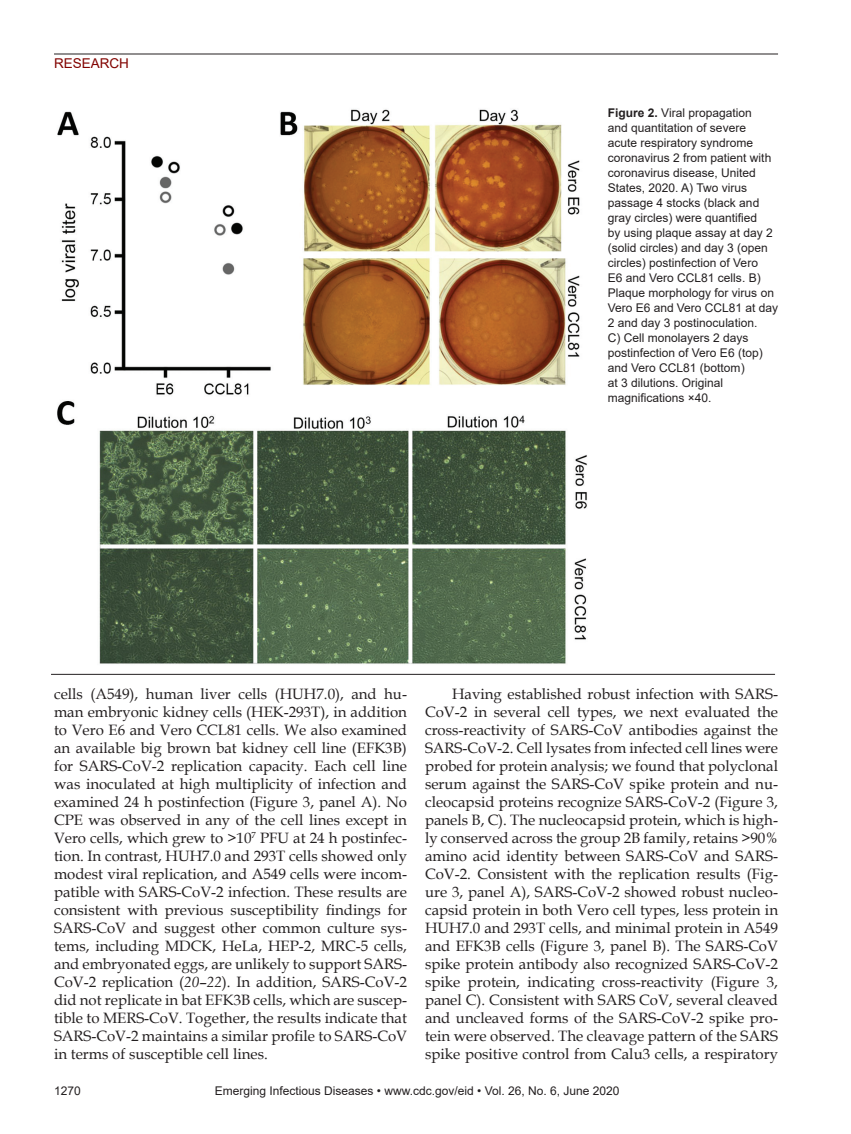
<style>
.page{position:relative;width:851px;height:1134px;background:#fff}
.page>*{position:absolute;margin:0;border:0;box-sizing:border-box;transform-origin:0 0}
.Body_Text{font:15px/18px "Book Antiqua";color:#231f20;text-align:justify}
.t1{font:13.5px "Arial";color:#820301}
.Figure_Legend{font:12px/15px "Arial";color:#231f20}
.s1{font-weight:700}
.s2{font-style:italic}
</style>
<div class="page">
<hr style="left:54px;top:54px;width:724px;height:1px;background:#231f20">
<img style="left:57px;top:109px;width:530px;height:555px">
<hr style="left:51px;top:674px;width:724px;height:1px;background:#231f20">
<p class="t1" style="left:54px;top:54px;width:77px">RESEARCH</p>
<p class="Figure_Legend" style="left:608px;top:105px;width:172px"><span class="s1">Figure 2.</span> Viral propagation<br>and quantitation of severe acute respiratory syndrome coronavirus 2 from patient with coronavirus disease, United<br>States, 2020. A) Two virus passage 4 stocks (black and gray circles) were quantified<br>by using plaque assay at day 2 (solid circles) and day 3 (open circles) postinfection of Vero<br>E6 and Vero CCL81 cells. B)<br>Plaque morphology for virus on<br>Vero E6 and Vero CCL81 at day<br>2 and day 3 postinoculation.<br>C) Cell monolayers 2 days postinfection of Vero E6 (top) and Vero CCL81 (bottom)<br>at 3 dilutions. Original magnifications ×40.</p>
<p class="Body_Text" style="left:54px;top:685px;width:354px">cells (A549), human liver cells (HUH7.0), and hu&shy;man embryonic kidney cells (HEK-293T), in addition to Vero E6 and Vero CCL81 cells. We also examined an available big brown bat kidney cell line (EFK3B) for SARS-CoV-2 replication capacity. Each cell line was inoculated at high multiplicity of infection and examined 24 h postinfection (Figure 3, panel A). No CPE was observed in any of the cell lines except in Vero cells, which grew to &gt;10<sup>7</sup> PFU at 24 h postinfec&shy;tion. In contrast, HUH7.0 and 293T cells showed only modest viral replication, and A549 cells were incom&shy;patible with SARS-CoV-2 infection. These results are consistent with previous susceptibility findings for SARS-CoV and suggest other common culture sys&shy;tems, including MDCK, HeLa, HEP-2, MRC-5 cells, and embryonated eggs, are unlikely to support SARS-CoV-2 replication (<span class="s2">20</span>–<span class="s2">22</span>). In addition, SARS-CoV-2 did not replicate in bat EFK3B cells, which are suscep&shy;tible to MERS-CoV. Together, the results indicate that SARS-CoV-2 maintains a similar profile to SARS-CoV in terms of susceptible cell lines.</p>
<p class="Body_Text" style="left:425px;top:685px;width:354px;text-indent:27px">Having established robust infection with SARS-CoV-2 in several cell types, we next evaluated the cross-reactivity of SARS-CoV antibodies against the SARS-CoV-2. Cell lysates from infected cell lines were probed for protein analysis; we found that polyclonal serum against the SARS-CoV spike protein and nu&shy;cleocapsid proteins recognize SARS-CoV-2 (Figure 3, panels B, C). The nucleocapsid protein, which is high&shy;ly conserved across the group 2B family, retains &gt;90% amino acid identity between SARS-CoV and SARS-CoV-2. Consistent with the replication results (Fig&shy;ure 3, panel A), SARS-CoV-2 showed robust nucleo&shy;capsid protein in both Vero cell types, less protein in HUH7.0 and 293T cells, and minimal protein in A549 and EFK3B cells (Figure 3, panel B). The SARS-CoV spike protein antibody also recognized SARS-CoV-2 spike protein, indicating cross-reactivity (Figure 3, panel C). Consistent with SARS CoV, several cleaved and uncleaved forms of the SARS-CoV-2 spike pro&shy;tein were observed. The cleavage pattern of the SARS spike positive control from Calu3 cells, a respiratory</p>
<p class="Figure_Legend" style="left:54px;top:1084px;width:28px">1270</p>
<p class="Figure_Legend" style="left:215px;top:1084px;width:406px">Emerging Infectious Diseases • www.cdc.gov/eid • Vol. 26, No. 6, June 2020</p>
</div>
